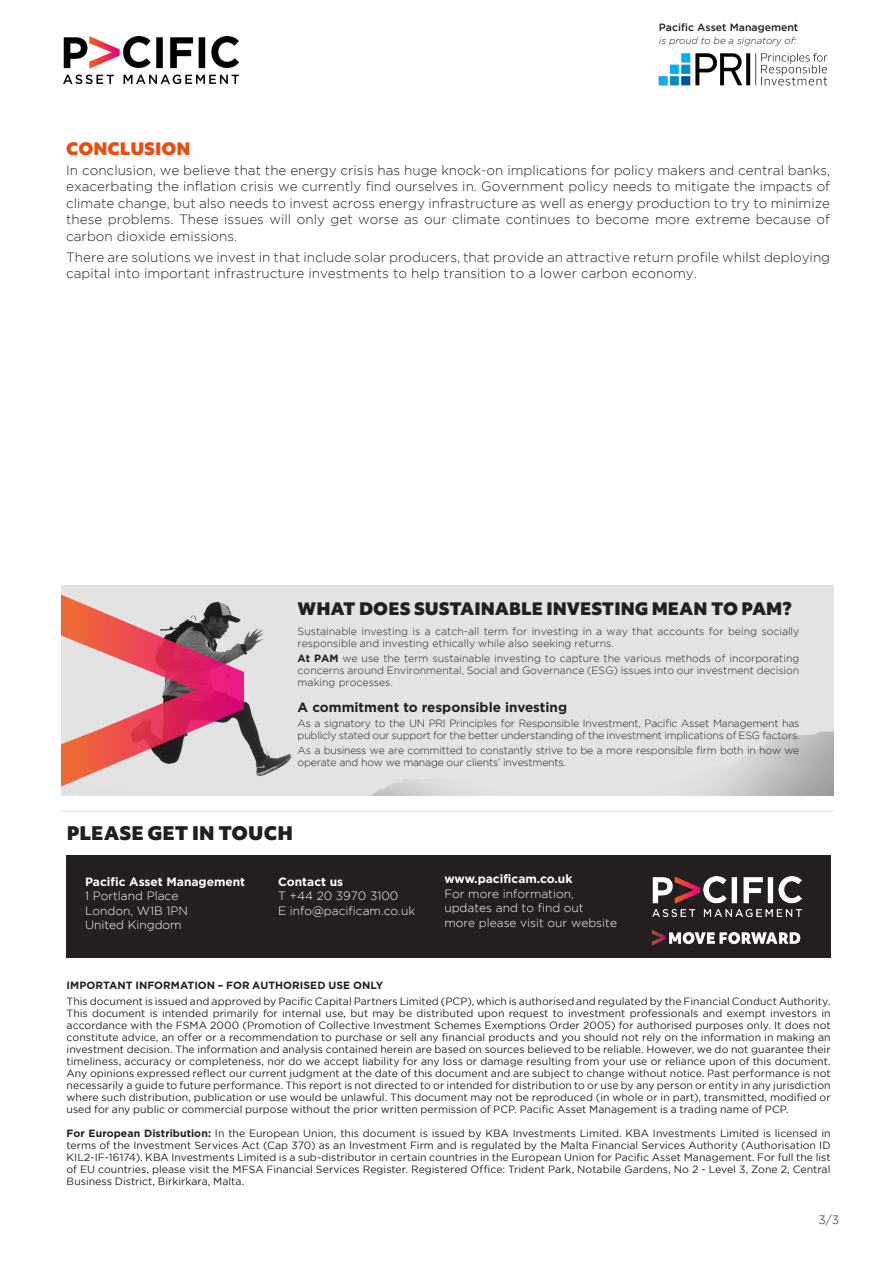
<style>
.page{position:relative;width:893px;height:1263px;background:#fff}
.page>*{position:absolute;margin:0;border:0;box-sizing:border-box;transform-origin:0 0}
.t1{font:900 18px "Objektiv Mk 1";color:#231f20}
.t2{font:900 16.5px "Objektiv Mk 1";color:#231f20}
.t3{font:900 16.5px "Objektiv Mk 1";color:#e84e0f}
.t4{font:300 13.5px/16.5px "Gotham";color:#231f20;text-align:justify}
.t5{font:700 13.5px "Gotham";color:#231f20}
.t6{font:300 12px/14.4px "Gotham";color:#fff}
.t7{font:700 12px "Gotham";color:#fff}
.t8{font:300 12px "Gotham";color:#231f20}
.t9{font:10.5px/12px "Gotham";color:#231f20;text-align:justify}
.t10{font:300 10.5px/12px "Gotham";letter-spacing:-.02em;color:#231f20}
.t11{font:300 10.5px/12px "Gotham";color:#231f20}
.t12{font:700 10.5px "Gotham";letter-spacing:.005em;color:#231f20}
.t13{font:500 10.5px "Gotham";color:#231f20}
.t14{font:italic 300 9.75px "Gotham";color:#231f20}
.s1{font-weight:700}
</style>
<div class="page">
<div style="left:67px;top:855px;width:764px;height:103px;background:#231f20"></div>
<hr style="left:60px;top:811px;width:773px;height:1px;background:#dcdddf">
<div style="left:62px;top:586px;width:771px;height:209px;background:#e3e3e3"></div>
<img style="left:62px;top:595px;width:181px;height:191px">
<img style="left:652px;top:931px;width:149px;height:14px">
<img style="left:652px;top:876px;width:149px;height:40px">
<img style="left:63px;top:37px;width:175px;height:46px">
<img style="left:658px;top:53px;width:170px;height:33px">
<p class="t3" style="left:66px;top:137px;width:126px">CONCLUSION</p>
<p class="t13" style="left:659px;top:22px;width:141px">Pacific Asset Management</p>
<p class="t14" style="left:659px;top:34px;width:139px">is proud to be a signatory of:</p>
<p class="t4" style="left:66px;top:162px;width:765px">In conclusion, we believe that the energy crisis has huge knock-on implications for policy makers and central banks, exacerbating the inflation crisis we currently find ourselves in. Government policy needs to mitigate the impacts of climate change, but also needs to invest across energy infrastructure as well as energy production to try to minimize these problems. These issues will only get worse as our climate continues to become more extreme because of carbon dioxide emissions.</p>
<p class="t4" style="left:66px;top:248px;width:765px">There are solutions we invest in that include solar producers, that provide an attractive return profile whilst deploying capital into important infrastructure investments to help transition to a lower carbon economy.</p>
<p class="t2" style="left:298px;top:597px;width:496px">WHAT DOES SUSTAINABLE INVESTING MEAN TO PAM?</p>
<p class="t11" style="left:298px;top:625px;width:503px">Sustainable investing is a catch-all term for investing in a way that accounts for being socially responsible and investing ethically while also seeking returns.</p>
<p class="t10" style="left:298px;top:652px;width:503px;text-align:justify"><span class="s1">At PAM</span> we use the term sustainable investing to capture the various methods of incorporating concerns around Environmental, Social and Governance (ESG) issues into our investment decision making processes.</p>
<p class="t5" style="left:298px;top:700px;width:271px">A commitment to responsible investing</p>
<p class="t10" style="left:298px;top:717px;width:503px">As a signatory to the UN PRI Principles for Responsible Investment, Pacific Asset Management has publicly stated our support for the better understanding of the investment implications of ESG factors.</p>
<p class="t10" style="left:298px;top:744px;width:503px">As a business we are committed to constantly strive to be a more responsible firm both in how we operate and how we manage our clients’ investments.</p>
<p class="t1" style="left:67px;top:820px;width:228px">PLEASE GET IN TOUCH</p>
<p class="t7" style="left:85px;top:875px;width:162px">Pacific Asset Management</p>
<p class="t6" style="left:85px;top:889px;width:95px">1 Portland Place</p>
<p class="t6" style="left:85px;top:903px;width:104px">London, W1B 1PN</p>
<p class="t6" style="left:85px;top:918px;width:98px">United Kingdom</p>
<p class="t7" style="left:278px;top:875px;width:67px">Contact us</p>
<p class="t6" style="left:278px;top:889px;width:122px">T +44 20 3970 3100</p>
<p class="t6" style="left:278px;top:903px;width:139px">E info@pacificam.co.uk</p>
<p class="t12" style="left:67px;top:979px;width:318px">IMPORTANT INFORMATION – FOR AUTHORISED USE ONLY</p>
<p class="t7" style="left:444px;top:872px;width:130px">www.pacificam.co.uk</p>
<p class="t6" style="left:444px;top:886px;width:141px">For more information, updates and to find out</p>
<p class="t6" style="left:444px;top:915px;width:174px">more please visit our website</p>
<p class="t9" style="left:67px;top:995px;width:765px">This document is issued and approved by Pacific Capital Partners Limited (PCP), which is authorised and regulated by the Financial Conduct Authority.<br>This document is intended primarily for internal use, but may be distributed upon request to investment professionals and exempt investors in accordance with the FSMA 2000 (Promotion of Collective Investment Schemes Exemptions Order 2005) for authorised purposes only. It does not constitute advice, an offer or a recommendation to purchase or sell any financial products and you should not rely on the information in making an investment decision. The information and analysis contained herein are based on sources believed to be reliable. However, we do not guarantee their timeliness, accuracy or completeness, nor do we accept liability for any loss or damage resulting from your use or reliance upon of this document.<br>Any opinions expressed reflect our current judgment at the date of this document and are subject to change without notice. Past performance is not necessarily a guide to future performance. This report is not directed to or intended for distribution to or use by any person or entity in any jurisdiction where such distribution, publication or use would be unlawful. This document may not be reproduced (in whole or in part), transmitted, modified or used for any public or commercial purpose without the prior written permission of PCP. Pacific Asset Management is a trading name of PCP.</p>
<p class="t9" style="left:67px;top:1127px;width:765px"><span class="s1">For European Distribution:</span> In the European Union, this document is issued by KBA Investments Limited. KBA Investments Limited is licensed in terms of the Investment Services Act (Cap 370) as an Investment Firm and is regulated by the Malta Financial Services Authority (Authorisation ID KIL2-IF-16174). KBA Investments Limited is a sub-distributor in certain countries in the European Union for Pacific Asset Management. For full the list of EU countries, please visit the MFSA Financial Services Register. Registered Office: Trident Park, Notabile Gardens, No 2 - Level 3, Zone 2, Central Business District, Birkirkara, Malta.</p>
<p class="t8" style="left:818px;top:1213px;width:22px">3/3</p>
</div>
